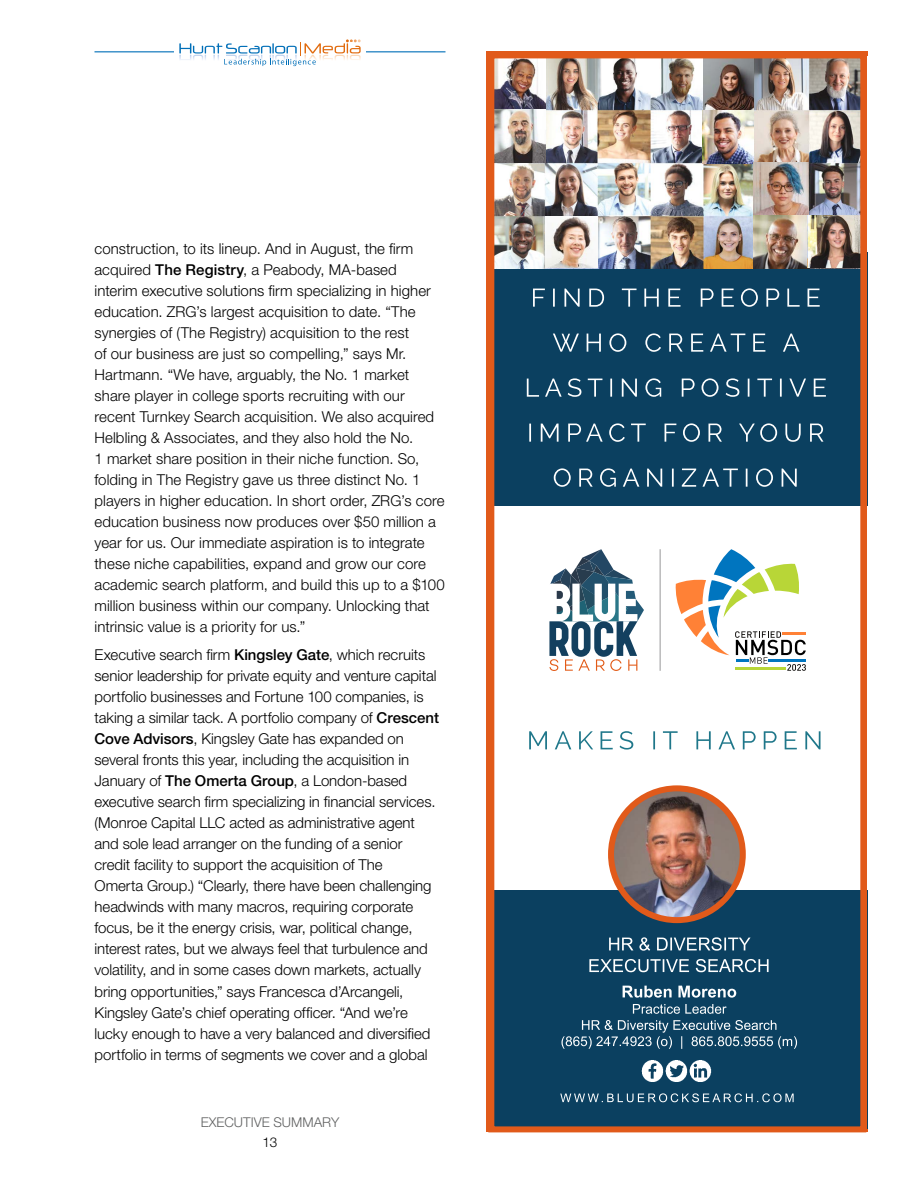
<style>
.page{position:relative;width:918px;height:1188px;background:#fff}
.page>*{position:absolute;margin:0;border:0;box-sizing:border-box;transform-origin:0 0}
.t1{font:300 15px/21px "Helvetica Neue LT Std";color:#000}
.t2{font:300 13.5px "Helvetica Neue LT Std";color:#606161}
.t3{font:300 13.5px "Helvetica Neue LT Std";color:#000}
.s1{font-weight:500}
</style>
<div class="page">
<hr style="left:94px;top:51px;width:352px;height:1px;background:#006fb8">
<img style="left:492px;top:56px;width:371px;height:1073px">
<div style="left:486px;top:51px;width:381px;height:5px;background:#e15a1a"></div>
<hr style="left:486px;top:1129px;width:381px;height:3px;background:#e15a1a">
<div style="left:486px;top:51px;width:6px;height:1081px;background:#e15a1a"></div>
<hr style="left:863px;top:51px;width:4px;height:1081px;background:#e15a1a">
<svg style="left:561px;top:1020px;width:236px;height:29px;background:#36627c"></svg>
<svg style="left:633px;top:1004px;width:94px;height:10px"></svg>
<svg style="left:623px;top:986px;width:113px;height:12px"></svg>
<svg style="left:589px;top:959px;width:180px;height:13px;background:#577b91"></svg>
<svg style="left:609px;top:937px;width:142px;height:14px;background:#50768d"></svg>
<svg style="left:675px;top:549px;width:131px;height:122px"></svg>
<svg style="left:549px;top:549px;width:95px;height:122px"></svg>
<hr style="left:660px;top:549px;width:1px;height:122px;background:#979899">
<div style="left:174px;top:39px;width:192px;height:27px;background:#fff"></div>
<svg style="left:179px;top:39px;width:182px;height:27px"></svg>
<p class="t1" style="left:94px;top:238px;width:352px">construction, to its lineup. And in August, the firm acquired <span class="s1">The Registry</span>, a Peabody, MA-based<br>interim executive solutions firm specializing in higher education. ZRG’s largest acquisition to date. “The synergies of (The Registry) acquisition to the rest<br>of our business are just so compelling,” says Mr.<br>Hartmann. “We have, arguably, the No. 1 market share player in college sports recruiting with our recent Turnkey Search acquisition. We also acquired Helbling &amp; Associates, and they also hold the No.<br>1 market share position in their niche function. So, folding in The Registry gave us three distinct No. 1 players in higher education. In short order, ZRG’s core education business now produces over $50 million a year for us. Our immediate aspiration is to integrate these niche capabilities, expand and grow our core academic search platform, and build this up to a $100 million business within our company. Unlocking that intrinsic value is a priority for us.”</p>
<p class="t1" style="left:95px;top:644px;width:346px">Executive search firm <span class="s1">Kingsley Gate</span>, which recruits senior leadership for private equity and venture capital portfolio businesses and Fortune 100 companies, is taking a similar tack. A portfolio company of <span class="s1">Crescent Cove Advisors</span>, Kingsley Gate has expanded on several fronts this year, including the acquisition in January of <span class="s1">The Omerta Group</span>, a London-based executive search firm specializing in financial services. (Monroe Capital LLC acted as administrative agent and sole lead arranger on the funding of a senior credit facility to support the acquisition of The<br>Omerta Group.) “Clearly, there have been challenging headwinds with many macros, requiring corporate focus, be it the energy crisis, war, political change, interest rates, but we always feel that turbulence and volatility, and in some cases down markets, actually bring opportunities,” says Francesca d’Arcangeli, Kingsley Gate’s chief operating officer. “And we’re lucky enough to have a very balanced and diversified portfolio in terms of segments we cover and a global</p>
<p class="t2" style="left:201px;top:1114px;width:140px">EXECUTIVE SUMMARY</p>
<p class="t3" style="left:262px;top:1134px;width:17px">13</p>
</div>
